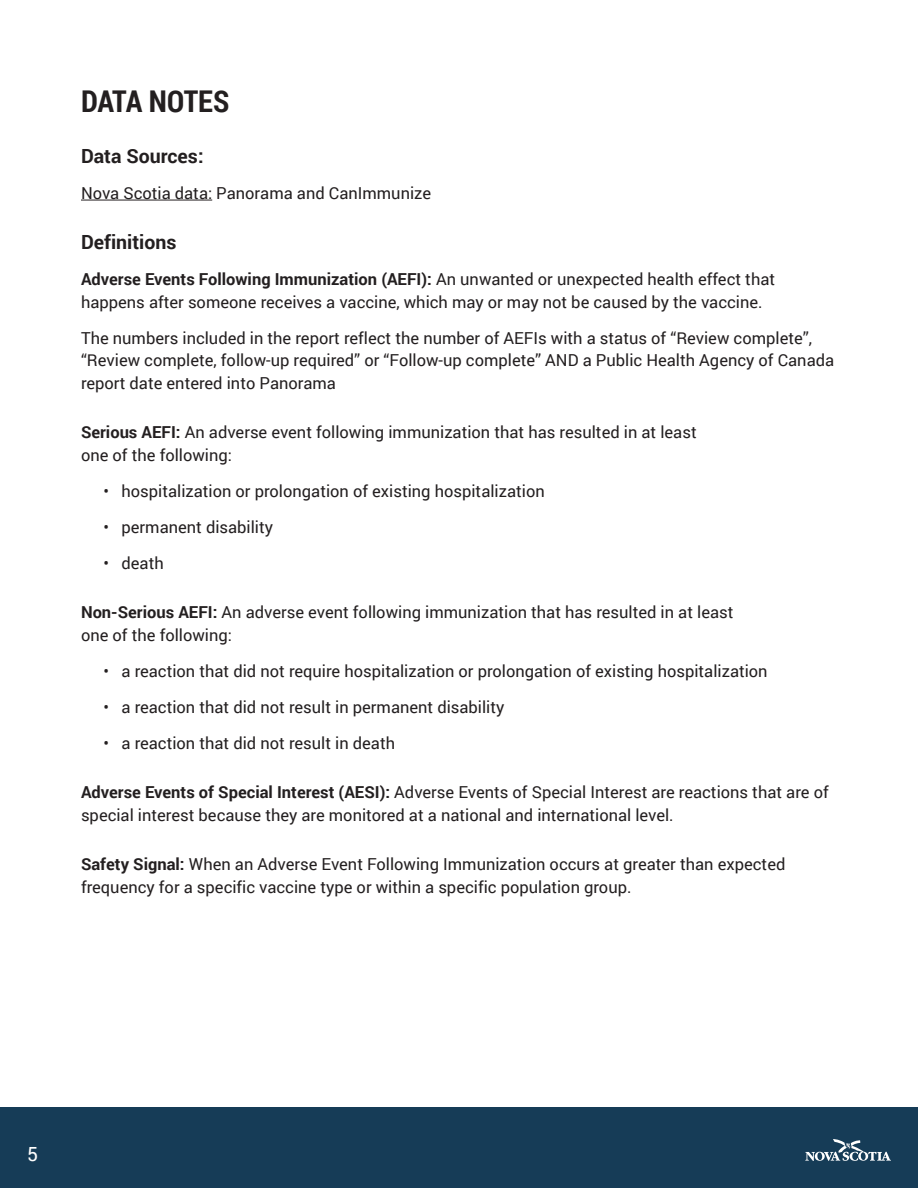
<style>
.page{position:relative;width:918px;height:1188px;background:#fff}
.page>*{position:absolute;margin:0;border:0;box-sizing:border-box;transform-origin:0 0}
.t1{font:700 30px "Roboto Condensed";letter-spacing:-.01em;color:#231f20}
.t2{font:700 19.5px "Roboto";color:#231f20}
.t3{font:19.5px "Roboto";color:#fff}
.t4{font:16.5px/22.5px "Roboto";color:#231f20}
.s1{font-weight:700}
</style>
<div class="page">
<div style="left:0;top:1107px;width:918px;height:81px;background:#163c57"></div>
<svg style="left:805px;top:1139px;width:86px;height:22px"></svg>
<hr style="left:81px;top:200px;width:131px;height:1px;background:#231f20">
<h1 class="t1" style="left:81px;top:81px;width:150px">DATA NOTES</h1>
<p class="t2" style="left:81px;top:142px;width:124px">Data Sources:</p>
<p class="t4" style="left:81px;top:181px;width:352px">Nova Scotia data: Panorama and CanImmunize</p>
<p class="t2" style="left:81px;top:229px;width:97px">Definitions</p>
<p class="t4" style="left:81px;top:267px;width:696px"><span class="s1">Adverse Events Following Immunization (AEFI):</span> An unwanted or unexpected health effect that happens after someone receives a vaccine, which may or may not be caused by the vaccine.</p>
<p class="t4" style="left:81px;top:326px;width:755px">The numbers included in the report reflect the number of AEFIs with a status of “Review complete”, “Review complete, follow-up required” or “Follow-up complete” AND a Public Health Agency of Canada report date entered into Panorama</p>
<p class="t4" style="left:81px;top:421px;width:617px"><span class="s1">Serious AEFI:</span> An adverse event following immunization that has resulted in at least one of the following:</p>
<p class="t4" style="left:104px;top:479px;width:443px">• hospitalization or prolongation of existing hospitalization</p>
<p class="t4" style="left:104px;top:515px;width:171px">• permanent disability</p>
<p class="t4" style="left:104px;top:551px;width:62px">• death</p>
<p class="t4" style="left:81px;top:601px;width:654px"><span class="s1">Non-Serious AEFI:</span> An adverse event following immunization that has resulted in at least one of the following:</p>
<p class="t4" style="left:104px;top:659px;width:666px">• a reaction that did not require hospitalization or prolongation of existing hospitalization</p>
<p class="t4" style="left:104px;top:695px;width:402px">• a reaction that did not result in permanent disability</p>
<p class="t4" style="left:104px;top:731px;width:293px">• a reaction that did not result in death</p>
<p class="t4" style="left:81px;top:781px;width:749px"><span class="s1">Adverse Events of Special Interest (AESI):</span> Adverse Events of Special Interest are reactions that are of special interest because they are monitored at a national and international level.</p>
<p class="t4" style="left:81px;top:853px;width:706px"><span class="s1">Safety Signal:</span> When an Adverse Event Following Immunization occurs at greater than expected frequency for a specific vaccine type or within a specific population group.</p>
<p class="t3" style="left:27px;top:1140px;width:12px">5</p>
</div>
